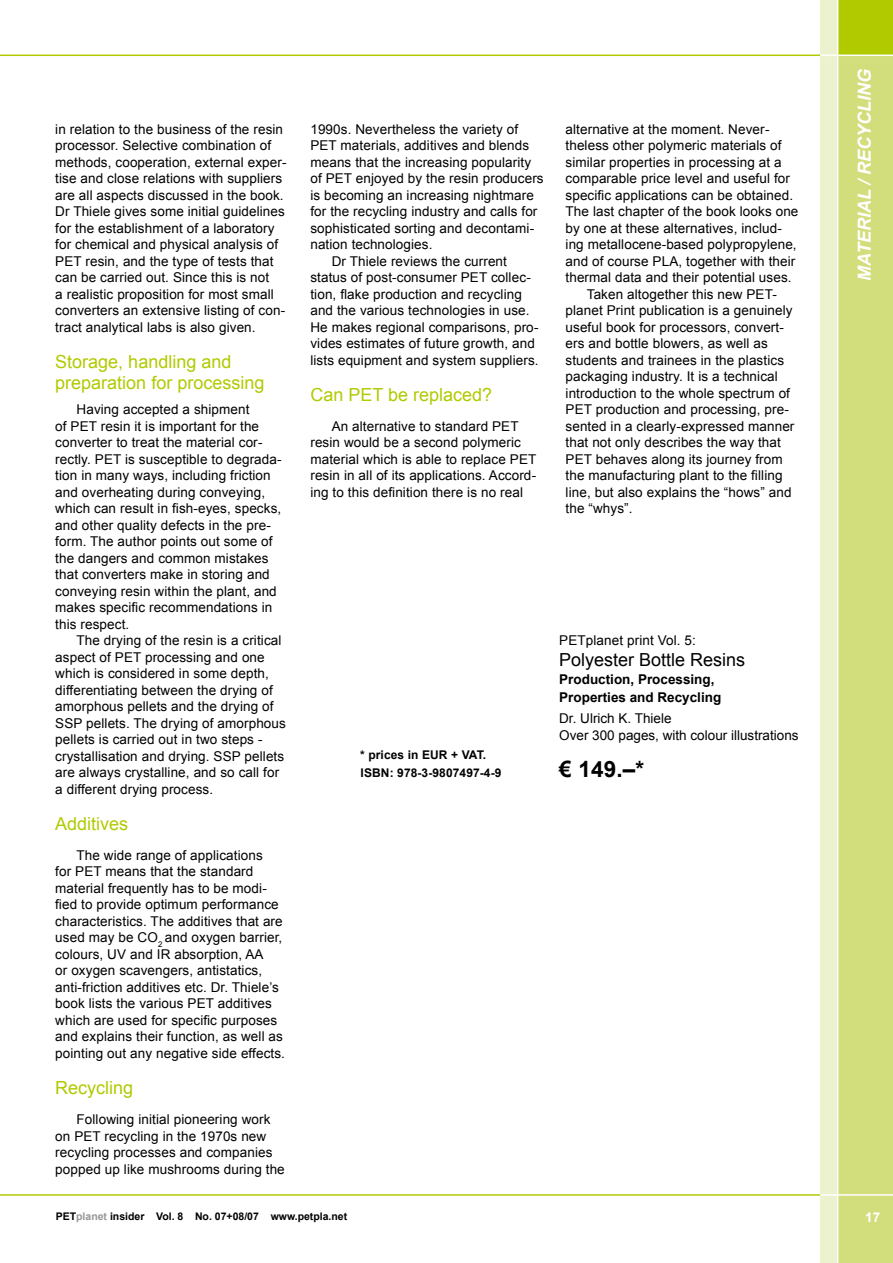
<style>
.page{position:relative;width:893px;height:1263px;background:#fff}
.page>*{position:absolute;margin:0;border:0;box-sizing:border-box;transform-origin:0 0}
.t1{font:700 22.5px "Arial";color:#000}
.t2{font:18px/21px "Arial";color:#b1ca00}
.t3{font:18px "Arial";color:#000}
.t4{font:italic 700 18px "Arial";color:#fff}
.t5{font:13.5px/16.5px "Arial";letter-spacing:.01em;color:#000}
.t6{font:700 13.5px/18px "Arial";color:#000}
.t7{font:700 13.5px "Arial";color:#fff}
.t8{font:700 12px/18.6px "Arial";letter-spacing:.01em;color:#000}
.t9{font:700 10.5px "Arial";color:#000}
.s1{color:#97979b}
</style>
<div class="page">
<hr style="left:0;top:1194px;width:875px;height:2px;background:#b1ca00">
<hr style="left:0;top:55px;width:875px;height:1px;background:#b1ca00">
<div style="left:821px;top:0;width:17px;height:1263px;background:#edf2ce"></div>
<div style="left:838px;top:0;width:55px;height:1263px;background:#d2de7c"></div>
<div style="left:838px;top:0;width:55px;height:55px;background:#b1ca00"></div>
<hr style="left:837px;top:0;width:1px;height:1263px;background:#fff">
<hr style="left:821px;top:55px;width:72px;height:1px;background:#fff">
<hr style="left:821px;top:1194px;width:72px;height:2px;background:#fff">
<p class="t5" style="left:55px;top:121px;width:233px">in relation to the business of the resin processor. Selective combination of methods, cooperation, external exper&shy;tise and close relations with suppliers are all aspects discussed in the book.<br>Dr Thiele gives some initial guidelines for the establishment of a laboratory for chemical and physical analysis of PET resin, and the type of tests that can be carried out. Since this is not<br>a realistic proposition for most small converters an extensive listing of con&shy;tract analytical labs is also given.</p>
<h2 class="t2" style="left:55px;top:351px;width:211px">Storage, handling and preparation for processing</h2>
<p class="t5" style="left:55px;top:402px;width:228px;text-indent:21px">Having accepted a shipment<br>of PET resin it is important for the converter to treat the material cor&shy;rectly. PET is susceptible to degrada&shy;tion in many ways, including friction and overheating during conveying, which can result in fish-eyes, specks, and other quality defects in the pre&shy;form. The author points out some of the dangers and common mistakes that converters make in storing and conveying resin within the plant, and makes specific recommendations in this respect.</p>
<p class="t5" style="left:55px;top:633px;width:232px;text-indent:21px">The drying of the resin is a critical aspect of PET processing and one which is considered in some depth, differentiating between the drying of amorphous pellets and the drying of SSP pellets. The drying of amorphous pellets is carried out in two steps - crystallisation and drying. SSP pellets are always crystalline, and so call for a different drying process.</p>
<h2 class="t2" style="left:55px;top:813px;width:75px">Additives</h2>
<p class="t5" style="left:55px;top:847px;width:231px;text-indent:21px">The wide range of applications<br>for PET means that the standard material frequently has to be modi&shy;fied to provide optimum performance characteristics. The additives that are used may be CO<sub>2</sub> and oxygen barrier, colours, UV and IR absorption, AA<br>or oxygen scavengers, antistatics, anti-friction additives etc. Dr. Thiele’s book lists the various PET additives which are used for specific purposes and explains their function, as well as pointing out any negative side effects.</p>
<h2 class="t2" style="left:55px;top:1077px;width:80px">Recycling</h2>
<p class="t5" style="left:55px;top:1111px;width:231px;text-indent:21px">Following initial pioneering work on PET recycling in the 1970s new recycling processes and companies popped up like mushrooms during the</p>
<p class="t5" style="left:310px;top:121px;width:209px">1990s. Nevertheless the variety of</p>
<p class="t5" style="left:310px;top:138px;width:220px">PET materials, additives and blends</p>
<p class="t5" style="left:310px;top:154px;width:222px">means that the increasing popularity</p>
<p class="t5" style="left:310px;top:171px;width:235px">of PET enjoyed by the resin producers</p>
<p class="t5" style="left:310px;top:187px;width:225px">is becoming an increasing nightmare</p>
<p class="t5" style="left:310px;top:204px;width:229px">for the recycling industry and calls for</p>
<p class="t5" style="left:310px;top:220px;width:225px">sophisticated sorting and decontami-</p>
<p class="t5" style="left:310px;top:237px;width:124px">nation technologies.</p>
<p class="t5" style="left:332px;top:253px;width:177px">Dr Thiele reviews the current</p>
<p class="t5" style="left:310px;top:270px;width:222px">status of post-consumer PET collec-</p>
<p class="t5" style="left:310px;top:286px;width:213px">tion, flake production and recycling</p>
<p class="t5" style="left:310px;top:303px;width:221px">and the various technologies in use.</p>
<p class="t5" style="left:310px;top:319px;width:230px">He makes regional comparisons, pro-</p>
<p class="t5" style="left:310px;top:336px;width:226px">vides estimates of future growth, and</p>
<p class="t5" style="left:310px;top:352px;width:230px">lists equipment and system suppliers.</p>
<h2 class="t2" style="left:310px;top:384px;width:183px">Can PET be replaced?</h2>
<p class="t5" style="left:310px;top:418px;width:227px;text-indent:21px">An alternative to standard PET resin would be a second polymeric material which is able to replace PET resin in all of its applications. Accord&shy;ing to this definition there is no real</p>
<p class="t5" style="left:566px;top:121px;width:205px">alternative at the moment. Never-</p>
<p class="t5" style="left:566px;top:138px;width:218px">theless other polymeric materials of</p>
<p class="t5" style="left:566px;top:154px;width:218px">similar properties in processing at a</p>
<p class="t5" style="left:566px;top:171px;width:226px">comparable price level and useful for</p>
<p class="t5" style="left:566px;top:187px;width:229px">specific applications can be obtained.</p>
<p class="t5" style="left:566px;top:204px;width:234px">The last chapter of the book looks one</p>
<p class="t5" style="left:566px;top:220px;width:218px">by one at these alternatives, includ-</p>
<p class="t5" style="left:566px;top:237px;width:233px">ing metallocene-based polypropylene,</p>
<p class="t5" style="left:566px;top:253px;width:231px">and of course PLA, together with their</p>
<p class="t5" style="left:566px;top:270px;width:228px">thermal data and their potential uses.</p>
<p class="t5" style="left:587px;top:286px;width:192px">Taken altogether this new PET-</p>
<p class="t5" style="left:566px;top:303px;width:228px">planet Print publication is a genuinely</p>
<p class="t5" style="left:566px;top:319px;width:220px">useful book for processors, convert-</p>
<p class="t5" style="left:566px;top:336px;width:204px">ers and bottle blowers, as well as</p>
<p class="t5" style="left:566px;top:352px;width:220px">students and trainees in the plastics</p>
<p class="t5" style="left:566px;top:369px;width:214px">packaging industry. It is a technical</p>
<p class="t5" style="left:566px;top:385px;width:226px">introduction to the whole spectrum of</p>
<p class="t5" style="left:566px;top:402px;width:225px">PET production and processing, pre-</p>
<p class="t5" style="left:566px;top:418px;width:230px">sented in a clearly-expressed manner</p>
<p class="t5" style="left:566px;top:435px;width:217px">that not only describes the way that</p>
<p class="t5" style="left:566px;top:451px;width:219px">PET behaves along its journey from</p>
<p class="t5" style="left:566px;top:468px;width:218px">the manufacturing plant to the filling</p>
<p class="t5" style="left:566px;top:484px;width:228px">line, but also explains the “hows” and</p>
<p class="t5" style="left:566px;top:501px;width:69px">the “whys”.</p>
<p class="t8" style="left:360px;top:746px;width:143px">* prices in EUR + VAT.<br>ISBN: 978-3-9807497-4-9</p>
<p class="t5" style="left:559px;top:632px;width:138px">PETplanet print Vol. 5:</p>
<h2 class="t3" style="left:559px;top:648px;width:188px">Polyester Bottle Resins</h2>
<p class="t6" style="left:559px;top:671px;width:164px">Production, Processing,<br>Properties and Recycling</p>
<p class="t5" style="left:559px;top:710px;width:241px">Dr. Ulrich K. Thiele<br>Over 300 pages, with colour illustrations</p>
<h1 class="t1" style="left:559px;top:755px;width:87px">€ 149.–*</h1>
<h2 class="t4" style="left:852px;top:281px;width:214px;rotate:-90deg">MATERIAL / RECYCLING</h2>
<p class="t9" style="left:56px;top:1209px;width:293px">PET<span class="s1">planet</span> insider Vol. 8 No. 07+08/07 www.petpla.net</p>
<p class="t7" style="left:865px;top:1208px;width:17px">17</p>
</div>
